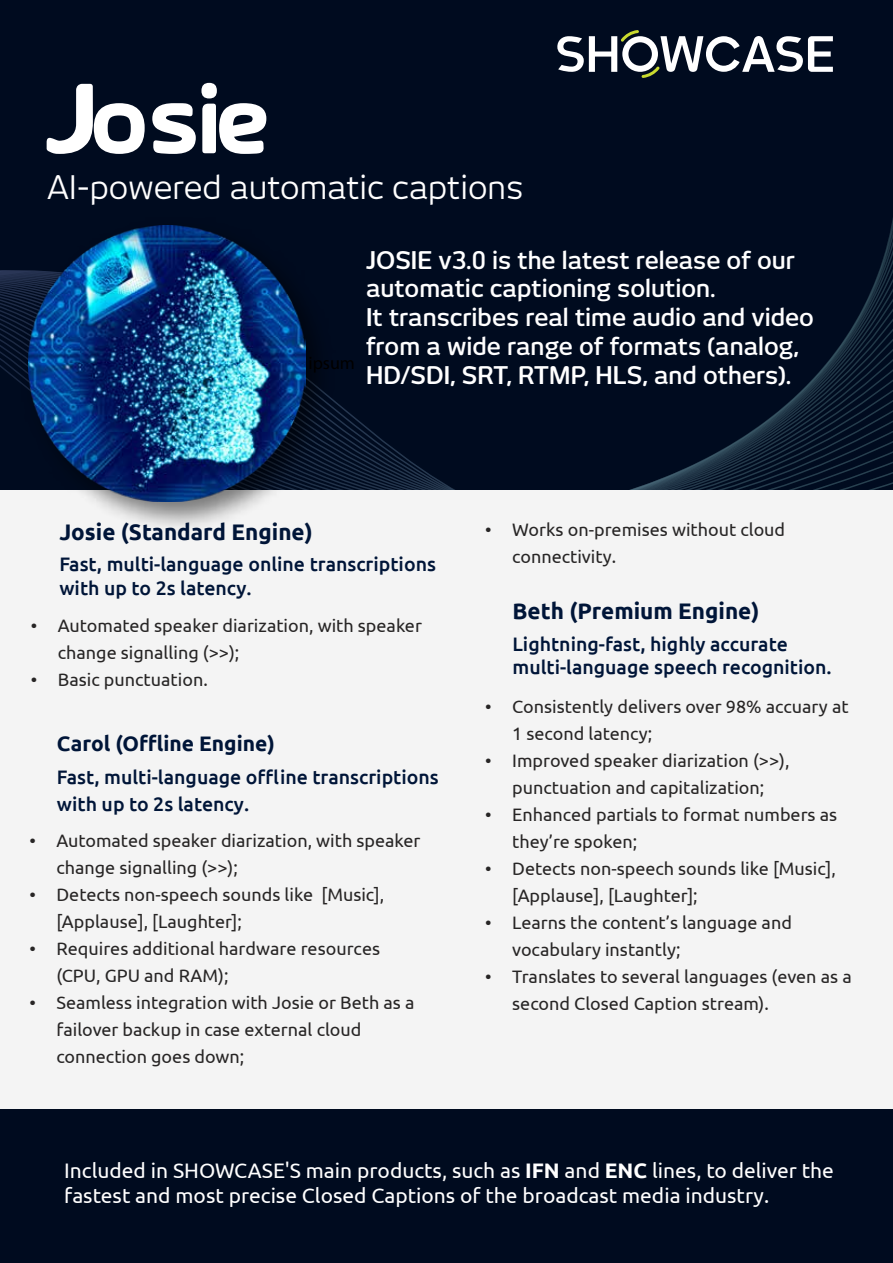
<style>
.page{position:relative;width:893px;height:1263px;background:#f4f4f4}
.page>*{position:absolute;margin:0;border:0;box-sizing:border-box;transform-origin:0 0}
.t1{font:90.3px "SK Yfont Thick";letter-spacing:-.05em;color:#fff}
.t2{font:31.95px "New June";color:#fff}
.t3{font:600 24px/28.8px "New June";color:#fff}
.t4{font:700 22.5px "Ubuntu";color:#001538}
.t5{font:21px/25.2px "Ubuntu";color:#fff}
.t6{font:700 21px "Ubuntu";color:#001538}
.t7{font:500 19.5px/23.4px "Ubuntu";color:#001538}
.t8{font:18px/27px "Ubuntu";color:#272525}
.s1{font-weight:700}
</style>
<div class="page">
<div style="left:0;top:0;width:893px;height:489px;background:#000b1f"></div>
<svg style="left:0;top:218px;width:893px;height:271px"></svg>
<div style="left:0;top:1109px;width:893px;height:154px;background:#000b1f"></div>
<svg style="left:557px;top:30px;width:276px;height:48px"></svg>
<img style="left:13px;top:218px;width:330px;height:308px">
<img style="left:29px;top:225px;width:277px;height:277px">
<h1 class="t1" style="left:42px;top:82px;width:230px">Josie</h1>
<h2 class="t2" style="left:47px;top:168px;width:478px">AI-powered automatic captions</h2>
<h3 class="t3" style="left:366px;top:245px;width:449px">JOSIE v3.0 is the latest release of our automatic captioning solution.<br>It transcribes real time audio and video from a wide range of formats (analog, HD/SDI, SRT, RTMP, HLS, and others).</h3>
<p class="t4" style="left:59px;top:519px;width:255px">Josie (Standard Engine)</p>
<p class="t7" style="left:59px;top:552px;width:378px">Fast, multi-language online transcriptions with up to 2s latency.</p>
<p class="t8" style="left:58px;top:612px;width:366px;text-indent:-27px">• Automated speaker diarization, with speaker change signalling (&gt;&gt;);</p>
<p class="t8" style="left:31px;top:666px;width:178px">• Basic punctuation.</p>
<p class="t6" style="left:57px;top:731px;width:219px">Carol (Offline Engine)</p>
<p class="t7" style="left:57px;top:763px;width:383px;line-height:27px">Fast, multi-language offline transcriptions with up to 2s latency.</p>
<p class="t8" style="left:56px;top:827px;width:366px;text-indent:-27px">• Automated speaker diarization, with speaker change signalling (&gt;&gt;);</p>
<p class="t8" style="left:56px;top:881px;width:329px;text-indent:-27px">• Detects non-speech sounds like [Music], [Applause], [Laughter];</p>
<p class="t8" style="left:56px;top:935px;width:325px;text-indent:-27px">• Requires additional hardware resources (CPU, GPU and RAM);</p>
<p class="t8" style="left:56px;top:989px;width:360px;text-indent:-27px">• Seamless integration with Josie or Beth as a failover backup in case external cloud connection goes down;</p>
<p class="t8" style="left:512px;top:516px;width:274px;text-indent:-27px">• Works on-premises without cloud connectivity.</p>
<p class="t4" style="left:512px;top:598px;width:248px">Beth (Premium Engine)</p>
<p class="t7" style="left:512px;top:632px;width:321px">Lightning-fast, highly accurate multi-language speech recognition.</p>
<p class="t8" style="left:512px;top:693px;width:338px;text-indent:-27px">• Consistently delivers over 98% accuary at<br>1 second latency;</p>
<p class="t8" style="left:485px;top:747px;width:306px;text-align:center">• Improved speaker diarization (&gt;&gt;), punctuation and capitalization;</p>
<p class="t8" style="left:512px;top:801px;width:326px;text-indent:-27px">• Enhanced partials to format numbers as they’re spoken;</p>
<p class="t8" style="left:512px;top:855px;width:325px;text-indent:-27px">• Detects non-speech sounds like [Music], [Applause], [Laughter];</p>
<p class="t8" style="left:512px;top:909px;width:281px;text-indent:-27px">• Learns the content’s language and vocabulary instantly;</p>
<p class="t8" style="left:512px;top:963px;width:341px;text-indent:-27px">• Translates to several languages (even as a second Closed Caption stream).</p>
<p class="t5" style="left:64px;top:1158px;width:771px">Included in SHOWCASE'S main products, such as <span class="s1">IFN</span> and <span class="s1">ENC</span> lines, to deliver the fastest and most precise Closed Captions of the broadcast media industry.</p>
</div>
